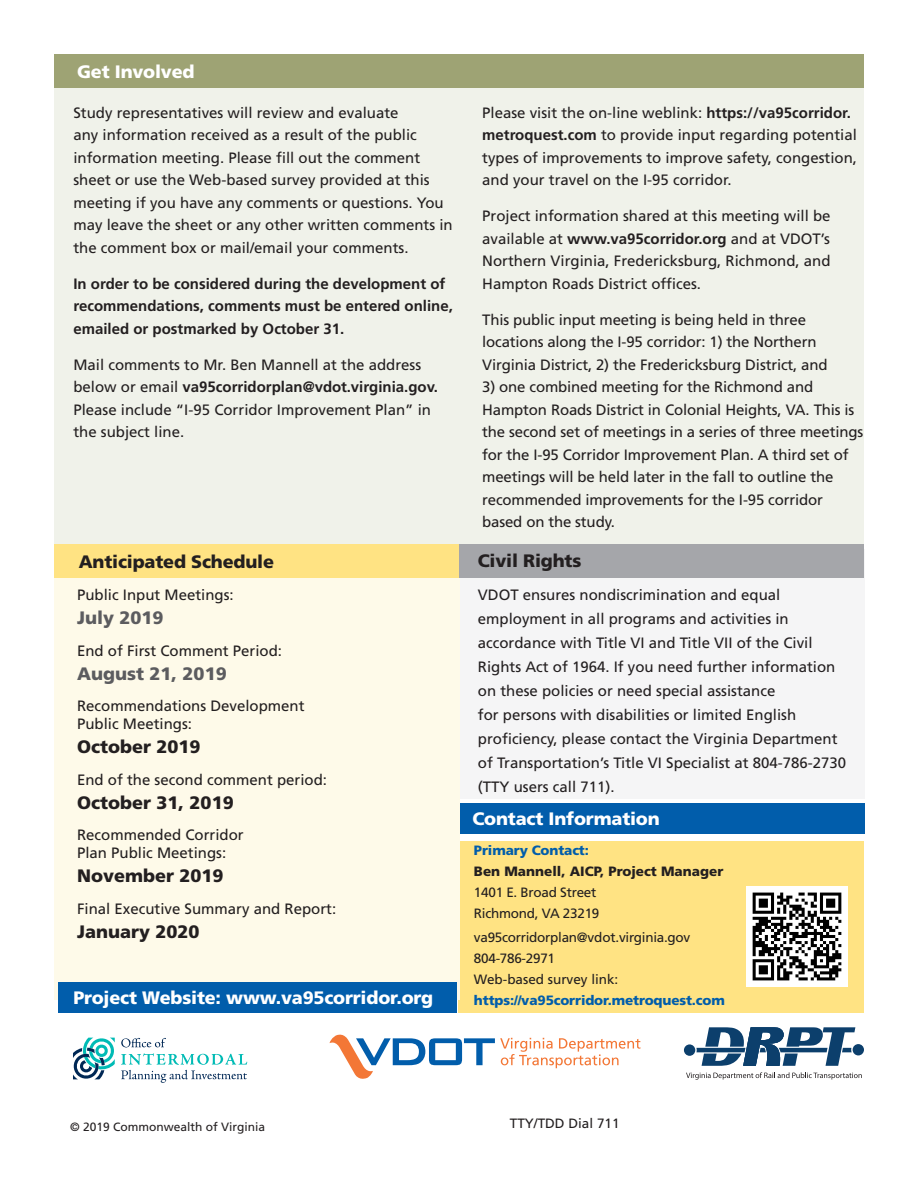
<style>
.page{position:relative;width:918px;height:1188px;background:#fff}
.page>*{position:absolute;margin:0;border:0;box-sizing:border-box;transform-origin:0 0}
.Brochure_Body_10pt_1{font:900 18px "Frutiger LT Std";color:#231f20}
.t1{font:900 18px "Frutiger LT Std";letter-spacing:-.01em;color:#fff}
.Brochure_Body_10pt_1-2{font:900 18px "Frutiger LT Std";color:#5c5c5f}
.Brochure_Body_10pt_1-3{font:15px/22.5px "Frutiger LT Std";color:#231f20}
.small{font:15px/18px "Frutiger LT Std";color:#231f20}
.Brochure_Body_10pt_1-4{font:700 15px/22.5px "Frutiger LT Std";color:#231f20}
.Brochure_Body_9pt_14{font:13.5px/24px "Frutiger LT Std";letter-spacing:-.02em;color:#231f20}
.Brochure_Body_9pt_14-2{font:900 13.5px/21px "Frutiger LT Std";letter-spacing:-.01em;color:#015dab}
.Brochure_Body_9pt_14-3{font:900 13.5px "Frutiger LT Std";color:#231f20}
.Brochure_Body_9pt_14-4{font:13.5px "Frutiger LT Std";color:#231f20}
.t2{font:12px "Frutiger LT Std";color:#231f20}
.s1{font-weight:700}
.s2{font-weight:400;color:#231f20}
</style>
<div class="page">
<div style="left:459px;top:841px;width:405px;height:172px;background:#ffe383"></div>
<div style="left:54px;top:71px;width:810px;height:495px;background:#f0f2ea"></div>
<div style="left:54px;top:54px;width:810px;height:34px;background:#9ea374"></div>
<svg style="left:329px;top:1034px;width:312px;height:45px"></svg>
<div style="left:459px;top:804px;width:405px;height:30px;background:#015dab"></div>
<div style="left:459px;top:549px;width:405px;height:250px;background:#f5f5f6"></div>
<div style="left:54px;top:545px;width:405px;height:455px;background:#fefae9"></div>
<div style="left:54px;top:544px;width:405px;height:33px;background:#ffe383"></div>
<div style="left:459px;top:544px;width:405px;height:34px;background:#a5a6aa"></div>
<svg style="left:73px;top:1037px;width:42px;height:43px"></svg>
<svg style="left:121px;top:1038px;width:45px;height:9px"></svg>
<svg style="left:121px;top:1053px;width:126px;height:30px"></svg>
<div style="left:684px;top:1044px;width:11px;height:12px;background:#0c3f6c;border-radius:50%"></div>
<div style="left:853px;top:1044px;width:11px;height:11px;background:#0c3f6c;border-radius:50%"></div>
<svg style="left:696px;top:1027px;width:159px;height:39px"></svg>
<svg style="left:686px;top:1072px;width:176px;height:8px"></svg>
<div style="left:58px;top:982px;width:399px;height:30px;background:#015dab"></div>
<img style="left:747px;top:886px;width:100px;height:101px">
<p class="t1" style="left:77px;top:60px;width:119px">Get Involved</p>
<p class="Brochure_Body_10pt_1-3" style="left:73px;top:101px;width:381px">Study representatives will review and evaluate<br>any information received as a result of the public information meeting. Please fill out the comment sheet or use the Web-based survey provided at this meeting if you have any comments or questions. You may leave the sheet or any other written comments in the comment box or mail/email your comments.</p>
<p class="Brochure_Body_10pt_1-4" style="left:73px;top:272px;width:381px">In order to be considered during the development of recommendations, comments must be entered online, emailed or postmarked by October 31.</p>
<p class="Brochure_Body_10pt_1-3" style="left:73px;top:353px;width:366px">Mail comments to Mr. Ben Mannell at the address below or email <span class="s1">va95corridorplan@vdot.virginia.gov.<br></span>Please include “I-95 Corridor Improvement Plan” in the subject line.</p>
<p class="Brochure_Body_10pt_1" style="left:79px;top:551px;width:197px">Anticipated Schedule</p>
<p class="small" style="left:77px;top:586px;width:158px">Public Input Meetings:</p>
<p class="Brochure_Body_10pt_1-2" style="left:77px;top:607px;width:88px">July 2019</p>
<p class="small" style="left:77px;top:641px;width:207px">End of First Comment Period:</p>
<p class="Brochure_Body_10pt_1-2" style="left:77px;top:662px;width:151px">August 21, 2019</p>
<p class="small" style="left:77px;top:697px;width:229px">Recommendations Development<br>Public Meetings:</p>
<p class="Brochure_Body_10pt_1" style="left:77px;top:736px;width:125px">October 2019</p>
<p class="small" style="left:77px;top:770px;width:252px">End of the second comment period:</p>
<p class="Brochure_Body_10pt_1" style="left:77px;top:791px;width:158px">October 31, 2019</p>
<p class="small" style="left:77px;top:826px;width:168px">Recommended Corridor<br>Plan Public Meetings:</p>
<p class="Brochure_Body_10pt_1" style="left:77px;top:865px;width:148px">November 2019</p>
<p class="small" style="left:77px;top:899px;width:261px">Final Executive Summary and Report:</p>
<p class="Brochure_Body_10pt_1" style="left:77px;top:920px;width:124px">January 2020</p>
<p class="t1" style="left:73px;top:987px;width:361px">Project Website: www.va95corridor.org</p>
<p class="Brochure_Body_10pt_1-3" style="left:482px;top:101px;width:376px">Please visit the on-line weblink: <span class="s1">https://va95corridor. metroquest.com</span> to provide input regarding potential types of improvements to improve safety, congestion, and your travel on the I-95 corridor.</p>
<p class="Brochure_Body_10pt_1-3" style="left:482px;top:205px;width:350px;text-align:justify">Project information shared at this meeting will be available at <span class="s1">www.va95corridor.org</span> and at VDOT’s Northern Virginia, Fredericksburg, Richmond, and Hampton Roads District offices.</p>
<p class="Brochure_Body_10pt_1-3" style="left:482px;top:308px;width:347px">This public input meeting is being held in three locations along the I-95 corridor: 1) the Northern<br>Virginia District, 2) the Fredericksburg District, and</p>
<p class="Brochure_Body_10pt_1-3" style="left:482px;top:376px;width:383px">3) one combined meeting for the Richmond and Hampton Roads District in Colonial Heights, VA. This is the second set of meetings in a series of three meetings for the I-95 Corridor Improvement Plan. A third set of meetings will be held later in the fall to outline the recommended improvements for the I-95 corridor based on the study.</p>
<p class="Brochure_Body_10pt_1" style="left:478px;top:550px;width:105px">Civil Rights</p>
<p class="Brochure_Body_10pt_1-3" style="left:478px;top:583px;width:370px;line-height:24px">VDOT ensures nondiscrimination and equal employment in all programs and activities in accordance with Title VI and Title VII of the Civil Rights Act of 1964. If you need further information on these policies or need special assistance<br>for persons with disabilities or limited English proficiency, please contact the Virginia Department of Transportation’s Title VI Specialist at 804-786-2730 (TTY users call 711).</p>
<p class="t1" style="left:472px;top:808px;width:189px">Contact Information</p>
<p class="Brochure_Body_9pt_14-2" style="left:474px;top:840px;width:116px">Primary Contact:</p>
<p class="Brochure_Body_9pt_14-3" style="left:474px;top:863px;width:251px">Ben Mannell, AICP, Project Manager</p>
<p class="Brochure_Body_9pt_14" style="left:474px;top:880px;width:124px">1401 E. Broad Street</p>
<p class="Brochure_Body_9pt_14" style="left:474px;top:901px;width:218px">Richmond, VA 23219 va95corridorplan@vdot.virginia.gov</p>
<p class="Brochure_Body_9pt_14" style="left:474px;top:946px;width:83px">804-786-2971</p>
<p class="Brochure_Body_9pt_14-2" style="left:474px;top:969px;width:252px"><span class="s2">Web-based survey link: </span>https://va95corridor.metroquest.com</p>
<p class="t2" style="left:70px;top:1120px;width:196px">© 2019 Commonwealth of Virginia</p>
<p class="Brochure_Body_9pt_14-4" style="left:510px;top:1115px;width:111px">TTY/TDD Dial 711</p>
</div>
